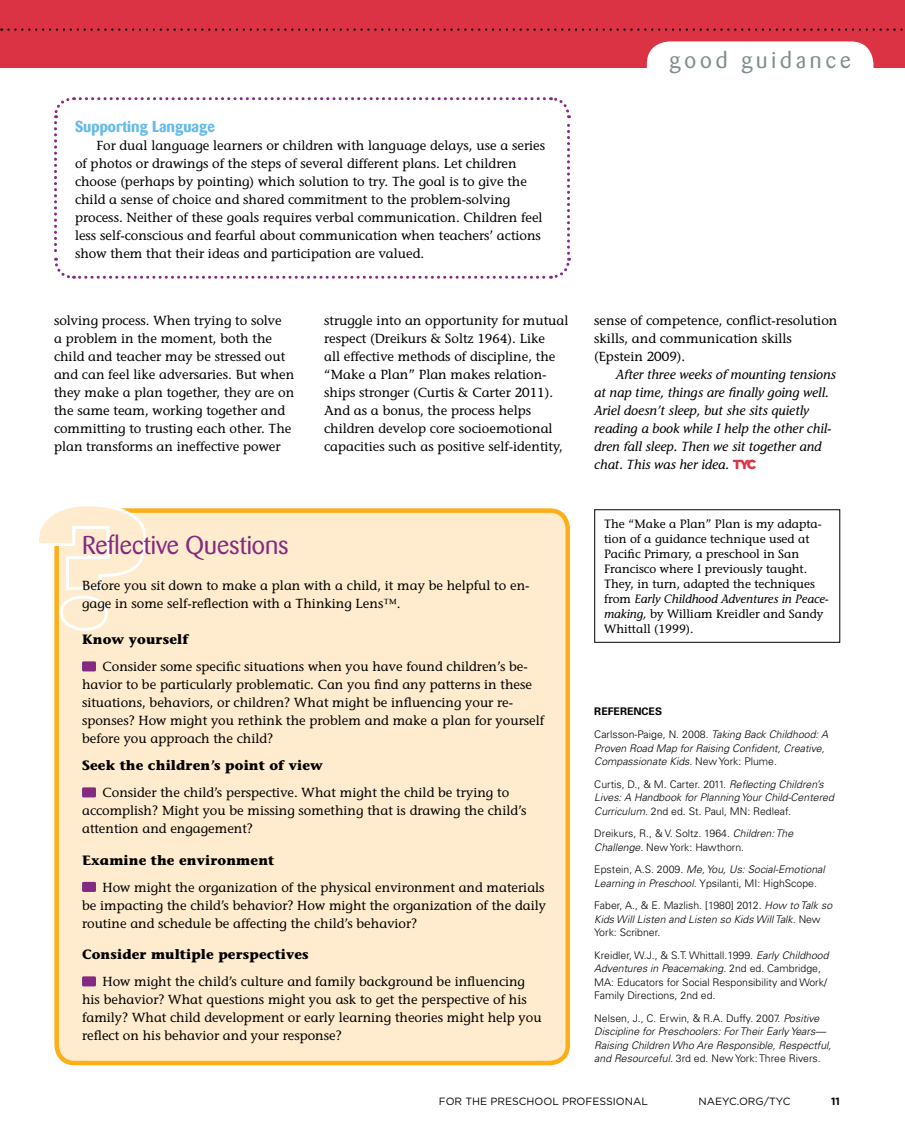
<style>
.page{position:relative;width:905px;height:1134px;background:#fff}
.page>*{position:absolute;margin:0;border:0;box-sizing:border-box;transform-origin:0 0}
.t1{font:25.5px "Barmeno";color:#832a81}
.t2{font:22.5px "Barmeno";letter-spacing:.18em;color:#7f8d8e}
.t3{font:700 15.75px "Barmeno";color:#65bae9}
.t4{font:700 13.5px "Stone Informal Std";letter-spacing:.01em;color:#000}
.t5{font:500 13.2px/18px "Stone Informal Std";color:#000}
.t6{font:italic 500 13.2px/18px "Stone Informal Std";color:#000}
.t7{font:500 12px/15px "Stone Informal Std";color:#000}
.t8{font:italic 300 10.5px/13.5px "Univers LT Std";color:#000}
.t9{font:300 10.5px/13.5px "Univers LT Std";color:#000}
.t10{font:10.5px "Gotham";color:#000}
.t11{font:700 10.5px "Gotham";color:#000}
.s1{font-family:"Gotham";font-weight:900;font-style:normal;color:#db3244}
.s2{font-style:italic}
.s3{font-weight:700}
.s4{font-style:normal}
</style>
<div class="page">
<div style="left:0;top:0;width:904px;height:68px;background:#db3244"></div>
<svg style="left:0;top:28px;width:905px;height:3px"></svg>
<svg style="left:646px;top:41px;width:227px;height:27px"></svg>
<svg style="left:54px;top:97px;width:517px;height:182px"></svg>
<div style="left:57px;top:511px;width:510px;height:552px;background:#ffecce;border-radius:18px"></div>
<div style="left:54px;top:508px;width:516px;height:557px;border:4px solid #fcaf17;border-radius:18px"></div>
<svg style="left:39px;top:506px;width:108px;height:126px"></svg>
<div style="left:82px;top:661px;width:14px;height:10px;background:#832a81"></div>
<div style="left:82px;top:787px;width:14px;height:10px;background:#832a81"></div>
<div style="left:82px;top:882px;width:14px;height:10px;background:#832a81"></div>
<div style="left:82px;top:976px;width:14px;height:10px;background:#832a81"></div>
<div style="left:594px;top:509px;width:246px;height:134px;border:1px solid #000"></div>
<p class="t3" style="left:75px;top:117px;width:141px">Supporting Language</p>
<p class="t5" style="left:75px;top:136px;width:471px;text-indent:22px">For dual language learners or children with language delays, use a series of photos or drawings of the steps of several different plans. Let children choose (perhaps by pointing) which solution to try. The goal is to give the child a sense of choice and shared commitment to the problem-solving process. Neither of these goals requires verbal communication. Children feel less self-conscious and fearful about communication when teachers’ actions show them that their ideas and participation are valued.</p>
<h2 class="t2" style="left:669px;top:47px;width:183px">good guidance</h2>
<p class="t5" style="left:54px;top:311px;width:242px">solving process. When trying to solve<br>a problem in the moment, both the child and teacher may be stressed out and can feel like adversaries. But when they make a plan together, they are on the same team, working together and committing to trusting each other. The plan transforms an ineffective power</p>
<p class="t5" style="left:324px;top:311px;width:246px">struggle into an opportunity for mutual respect (Dreikurs &amp; Soltz 1964). Like<br>all effective methods of discipline, the “Make a Plan” Plan makes relation&shy;ships stronger (Curtis &amp; Carter 2011).<br>And as a bonus, the process helps children develop core socioemotional capacities such as positive self-identity,</p>
<p class="t5" style="left:594px;top:311px;width:244px">sense of competence, conflict-resolution skills, and communication skills (Epstein 2009).</p>
<p class="t6" style="left:594px;top:365px;width:243px;text-indent:22px">After three weeks of mounting tensions at nap time, things are finally going well.<br>Ariel doesn’t sleep, but she sits quietly reading a book while I help the other chil&shy;dren fall sleep. Then we sit together and chat. This was her idea. <span class="s1">TYC</span></p>
<h1 class="t1" style="left:82px;top:531px;width:208px">Reflective Questions</h1>
<p class="t5" style="left:82px;top:577px;width:449px">Before you sit down to make a plan with a child, it may be helpful to en&shy;gage in some self-reflection with a Thinking Lens™.</p>
<p class="t4" style="left:82px;top:631px;width:108px">Know yourself</p>
<p class="t5" style="left:82px;top:658px;width:463px;text-indent:20px">Consider some specific situations when you have found children’s be&shy;havior to be particularly problematic. Can you find any patterns in these situations, behaviors, or children? What might be influencing your re&shy;sponses? How might you rethink the problem and make a plan for yourself before you approach the child?</p>
<p class="t4" style="left:82px;top:757px;width:242px">Seek the children’s point of view</p>
<p class="t5" style="left:82px;top:784px;width:446px;text-indent:20px">Consider the child’s perspective. What might the child be trying to accomplish? Might you be missing something that is drawing the child’s attention and engagement?</p>
<p class="t4" style="left:82px;top:852px;width:194px">Examine the environment</p>
<p class="t5" style="left:82px;top:878px;width:465px;text-align:justify;text-indent:20px">How might the organization of the physical environment and materials be impacting the child’s behavior? How might the organization of the daily routine and schedule be affecting the child’s behavior?</p>
<p class="t4" style="left:82px;top:946px;width:228px">Consider multiple perspectives</p>
<p class="t5" style="left:82px;top:973px;width:461px;text-indent:20px">How might the child’s culture and family background be influencing his behavior? What questions might you ask to get the perspective of his family? What child development or early learning theories might help you reflect on his behavior and your response?</p>
<p class="t7" style="left:604px;top:516px;width:226px">The “Make a Plan” Plan is my adapta&shy;tion of a guidance technique used at Pacific Primary, a preschool in San Francisco where I previously taught.<br>They, in turn, adapted the techniques from <span class="s2">Early Childhood Adventures in Peace&shy;making,</span> by William Kreidler and Sandy Whittall (1999).</p>
<p class="t9" style="left:594px;top:701px;width:235px;line-height:22.5px"><span class="s3">REFERENCES<br></span>Carlsson-Paige, N . 2008. <span class="s2">Taking Back Childhood: A</span></p>
<p class="t8" style="left:594px;top:741px;width:232px">Proven Road Map for Raising Confident, Creative,<br>Compassionate Kids. <span class="s4">N ew York: Plume.</span></p>
<p class="t8" style="left:594px;top:777px;width:241px"><span class="s4">Curtis, D., &amp; M. Carter. 2011.</span> Reflecting Children’s<br>Lives: A Handbook for Planning Your Child-Centered<br>Curriculum<span class="s4">. 2nd ed. St. Paul, MN : Redleaf.</span></p>
<p class="t9" style="left:594px;top:827px;width:200px">Dreikurs, R., &amp; V. Soltz. 1964. <span class="s2">Children: The<br>Challenge.</span> N ew York: Hawthorn.</p>
<p class="t8" style="left:594px;top:863px;width:232px"><span class="s4">E pstein, A.S. 2009.</span> Me, You, Us: Social-Emotional<br>Learning in Preschool. <span class="s4">Ypsilanti, MI : HighScope.</span></p>
<p class="t8" style="left:594px;top:899px;width:239px"><span class="s4">Faber, A., &amp; E . Mazlish. [1980] 2012.</span> How to Talk so<br>Kids Will Listen and Listen so Kids Will Talk. <span class="s4">N ew<br>York: Scribner.</span></p>
<p class="t9" style="left:594px;top:948px;width:236px">Kreidler, W.J., &amp; S.T. Whittall.1999. <span class="s2">Early Childhood Adventures in Peacemaking.</span> 2nd ed. Cambridge, MA: Educators for Social Responsibility and Work/ Family Directions, 2nd ed.</p>
<p class="t8" style="left:594px;top:1011px;width:239px"><span class="s4">N elsen, J., C. E rwin, &amp; R.A. Duffy. 2007.</span> Positive Discipline for Preschoolers: For Their Early Years— Raising Children Who Are Responsible, Respectful, and Resourceful. <span class="s4">3rd ed. N ew York: Three Rivers.</span></p>
<p class="t10" style="left:439px;top:1095px;width:210px">FOR THE PRESCHOOL PROFESSIONAL</p>
<p class="t10" style="left:698px;top:1095px;width:93px">NAEYC.ORG/TYC</p>
<p class="t11" style="left:831px;top:1095px;width:10px">11</p>
</div>
